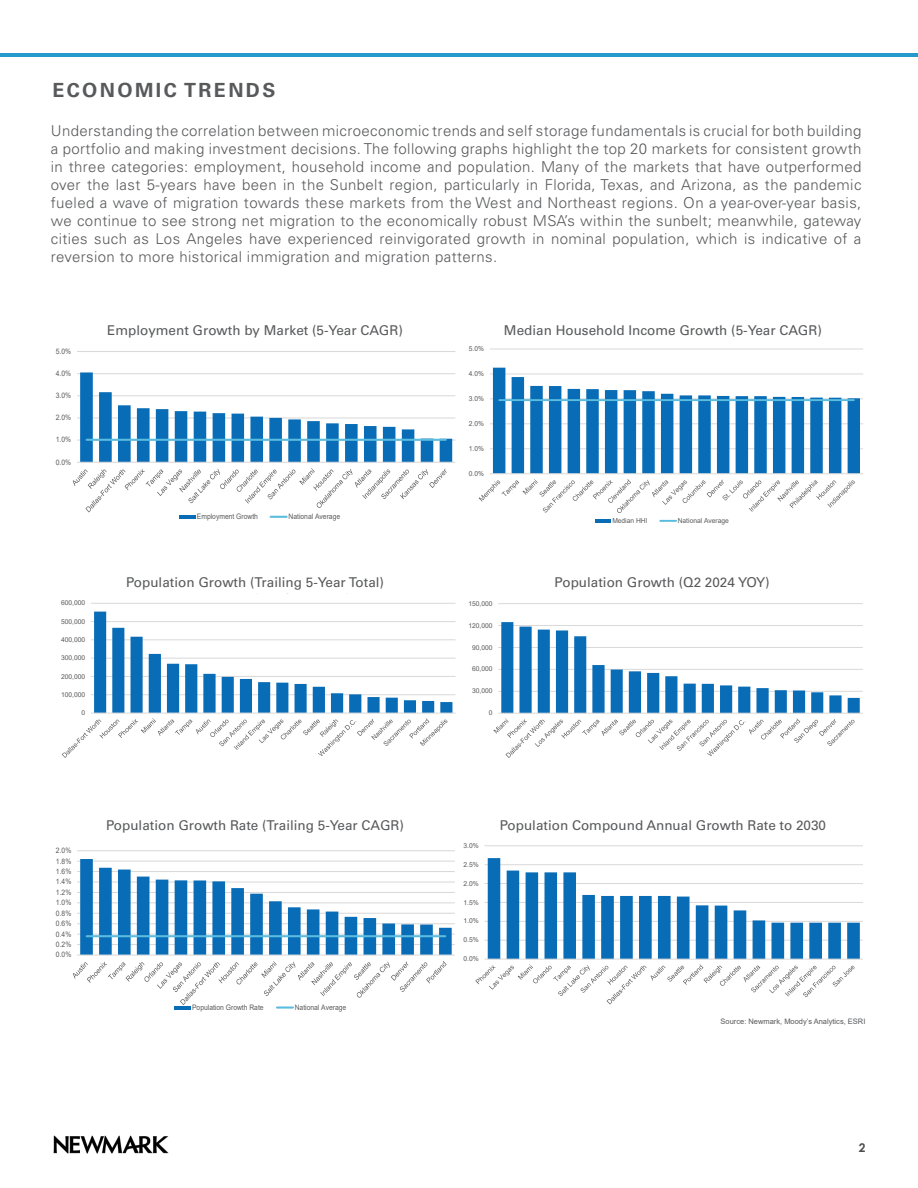
<style>
.page{position:relative;width:918px;height:1188px;background:#fff}
.page>*{position:absolute;margin:0;border:0;box-sizing:border-box;transform-origin:0 0}
.t1{font:700 19.5px "Univers LT Pro 65";letter-spacing:.125em;color:#58595b}
.t2{font:300 15px/18px "Univers LT Pro 45";letter-spacing:.025em;color:#58595b;text-align:justify}
.t3{font:13.5px "Univers LT Pro 55 Roman";color:#58595b}
.t4{font:700 12px "Century Gothic";color:#4d4d4f}
.t5{font:10.35px "Arial";color:#595a5a;scale:.9 1}
.t6{font:10.05px "Arial";color:#595a5a}
.t7{font:9.3px "Arial";color:#595a5a}
.t8{font:7.5px "Arial";letter-spacing:-.005em;color:#595a5a;scale:.9 1}
.t9{font:7.5px "Arial";color:#58595b}
.t10{font:6.9px "Arial";letter-spacing:-.005em;color:#595a5a}
.t11{font:6.75px "Arial";letter-spacing:-.005em;color:#595a5a}
</style>
<div class="page">
<img style="left:54px;top:1136px;width:114px;height:18px">
<hr style="left:0;top:53px;width:918px;height:3px;background:#269acd">
<hr style="left:91px;top:603px;width:365px;height:1px;background:#dad9d9">
<hr style="left:91px;top:621px;width:365px;height:1px;background:#dad9d9">
<hr style="left:91px;top:640px;width:365px;height:1px;background:#dad9d9">
<hr style="left:91px;top:658px;width:365px;height:1px;background:#dad9d9">
<hr style="left:91px;top:676px;width:365px;height:1px;background:#dad9d9">
<hr style="left:91px;top:694px;width:365px;height:1px;background:#dad9d9">
<hr style="left:91px;top:713px;width:365px;height:1px;background:#dad9d9">
<svg style="left:62px;top:612px;width:390px;height:146px"></svg>
<hr style="left:77px;top:850px;width:378px;height:1px;background:#dad9d9">
<hr style="left:77px;top:861px;width:378px;height:1px;background:#dad9d9">
<hr style="left:77px;top:871px;width:378px;height:1px;background:#dad9d9">
<hr style="left:77px;top:882px;width:378px;height:1px;background:#dad9d9">
<hr style="left:77px;top:892px;width:378px;height:1px;background:#dad9d9">
<hr style="left:77px;top:903px;width:378px;height:1px;background:#dad9d9">
<hr style="left:77px;top:913px;width:378px;height:1px;background:#dad9d9">
<hr style="left:77px;top:923px;width:378px;height:1px;background:#dad9d9">
<hr style="left:77px;top:934px;width:378px;height:1px;background:#dad9d9">
<hr style="left:77px;top:944px;width:378px;height:1px;background:#dad9d9">
<svg style="left:80px;top:859px;width:372px;height:96px"></svg>
<hr style="left:77px;top:955px;width:378px;height:1px;background:#dad9d9">
<hr style="left:87px;top:935px;width:358px;height:2px;background:#5abcdf">
<svg style="left:73px;top:961px;width:374px;height:48px"></svg>
<hr style="left:498px;top:603px;width:365px;height:1px;background:#dad9d9">
<hr style="left:498px;top:625px;width:365px;height:1px;background:#dad9d9">
<hr style="left:498px;top:647px;width:365px;height:1px;background:#dad9d9">
<hr style="left:498px;top:669px;width:365px;height:1px;background:#dad9d9">
<hr style="left:498px;top:691px;width:365px;height:1px;background:#dad9d9">
<hr style="left:498px;top:713px;width:365px;height:1px;background:#dad9d9">
<svg style="left:493px;top:622px;width:367px;height:136px"></svg>
<hr style="left:485px;top:845px;width:378px;height:1px;background:#dad9d9">
<hr style="left:485px;top:864px;width:378px;height:1px;background:#dad9d9">
<hr style="left:485px;top:883px;width:378px;height:1px;background:#dad9d9">
<hr style="left:485px;top:902px;width:378px;height:1px;background:#dad9d9">
<hr style="left:485px;top:921px;width:378px;height:1px;background:#dad9d9">
<hr style="left:485px;top:940px;width:378px;height:1px;background:#dad9d9">
<hr style="left:485px;top:959px;width:378px;height:1px;background:#dad9d9">
<svg style="left:475px;top:858px;width:385px;height:146px"></svg>
<hr style="left:490px;top:349px;width:373px;height:1px;background:#dad9d9">
<hr style="left:490px;top:374px;width:373px;height:1px;background:#dad9d9">
<hr style="left:490px;top:399px;width:373px;height:1px;background:#dad9d9">
<hr style="left:490px;top:423px;width:373px;height:1px;background:#dad9d9">
<hr style="left:490px;top:448px;width:373px;height:1px;background:#dad9d9">
<hr style="left:490px;top:473px;width:373px;height:1px;background:#dad9d9">
<svg style="left:479px;top:368px;width:381px;height:145px"></svg>
<hr style="left:595px;top:519px;width:16px;height:4px;background:#086cb6">
<svg style="left:660px;top:520px;width:16px;height:2px"></svg>
<hr style="left:77px;top:351px;width:378px;height:1px;background:#dad9d9">
<hr style="left:77px;top:373px;width:378px;height:1px;background:#dad9d9">
<hr style="left:77px;top:395px;width:378px;height:1px;background:#dad9d9">
<hr style="left:77px;top:418px;width:378px;height:1px;background:#dad9d9">
<hr style="left:77px;top:440px;width:378px;height:1px;background:#dad9d9">
<svg style="left:80px;top:372px;width:372px;height:90px"></svg>
<hr style="left:77px;top:462px;width:378px;height:1px;background:#dad9d9">
<hr style="left:86px;top:439px;width:360px;height:2px;background:#5abcdf">
<hr style="left:179px;top:515px;width:16px;height:4px;background:#086cb6">
<svg style="left:73px;top:468px;width:374px;height:50px"></svg>
<h1 class="t1" style="left:52px;top:76px;width:224px">ECONOMIC TRENDS</h1>
<p class="t2" style="left:51px;top:121px;width:812px">Understanding the correlation between microeconomic trends and self storage fundamentals is crucial for both building a portfolio and making investment decisions. The following graphs highlight the top 20 markets for consistent growth in three categories: employment, household income and population. Many of the markets that have outperformed over the last 5-years have been in the Sunbelt region, particularly in Florida, Texas, and Arizona, as the pandemic fueled a wave of migration towards these markets from the West and Northeast regions. On a year-over-year basis, we continue to see strong net migration to the economically robust MSA’s within the sunbelt; meanwhile, gateway cities such as Los Angeles have experienced reinvigorated growth in nominal population, which is indicative of a reversion to more historical immigration and migration patterns.</p>
<p class="t8" style="left:56px;top:346px;width:19px">5.0%</p>
<p class="t8" style="left:56px;top:368px;width:19px">4.0%</p>
<p class="t8" style="left:56px;top:390px;width:19px">3.0%</p>
<p class="t8" style="left:56px;top:412px;width:19px">2.0%</p>
<p class="t8" style="left:56px;top:435px;width:19px">1.0%</p>
<p class="t8" style="left:56px;top:457px;width:19px">0.0%</p>
<p class="t11" style="left:61px;top:598px;width:26px">600,000</p>
<p class="t11" style="left:61px;top:617px;width:26px">500,000</p>
<p class="t11" style="left:61px;top:635px;width:26px">400,000</p>
<p class="t11" style="left:61px;top:653px;width:26px">300,000</p>
<p class="t11" style="left:61px;top:672px;width:26px">200,000</p>
<p class="t11" style="left:61px;top:690px;width:26px">100,000</p>
<p class="t11" style="left:82px;top:708px;width:5px">0</p>
<p class="t3" style="left:107px;top:320px;width:297px">Employment Growth by Market (5-Year CAGR)</p>
<p class="t3" style="left:504px;top:320px;width:319px">Median Household Income Growth (5-Year CAGR)</p>
<p class="t5" style="left:144px;top:327px;width:253px">Employment Growth by Market (Trailing 5-Year CAGR)</p>
<p class="t10" style="left:469px;top:344px;width:17px">5.0%</p>
<p class="t10" style="left:469px;top:369px;width:17px">4.0%</p>
<p class="t10" style="left:469px;top:394px;width:17px">3.0%</p>
<p class="t10" style="left:469px;top:419px;width:17px">2.0%</p>
<p class="t10" style="left:469px;top:444px;width:17px">1.0%</p>
<p class="t8" style="left:197px;top:511px;width:69px">Employment Growth</p>
<p class="t8" style="left:288px;top:511px;width:59px">National Average</p>
<p class="t10" style="left:469px;top:469px;width:17px">0.0%</p>
<p class="t10" style="left:612px;top:516px;width:37px">Median HHI</p>
<p class="t10" style="left:678px;top:516px;width:53px">National Average</p>
<p class="t3" style="left:126px;top:573px;width:260px">Population Growth (Trailing 5-Year Total)</p>
<p class="t3" style="left:555px;top:573px;width:217px">Population Growth (Q2 2024 YOY)</p>
<p class="t6" style="left:170px;top:580px;width:182px">Population Growth (Trailing 5-Year Total)</p>
<p class="t6" style="left:592px;top:581px;width:152px">Population Growth (Q2 2024 YoY)</p>
<p class="t11" style="left:468px;top:599px;width:26px">150,000</p>
<p class="t11" style="left:468px;top:621px;width:26px">120,000</p>
<p class="t11" style="left:472px;top:643px;width:22px">90,000</p>
<p class="t11" style="left:472px;top:664px;width:22px">60,000</p>
<p class="t11" style="left:472px;top:686px;width:22px">30,000</p>
<p class="t11" style="left:489px;top:708px;width:5px">0</p>
<p class="t8" style="left:56px;top:845px;width:19px">2.0%</p>
<p class="t8" style="left:56px;top:856px;width:19px">1.8%</p>
<p class="t8" style="left:56px;top:866px;width:19px">1.6%</p>
<p class="t8" style="left:56px;top:877px;width:19px">1.4%</p>
<p class="t8" style="left:56px;top:887px;width:19px">1.2%</p>
<p class="t8" style="left:56px;top:897px;width:19px">1.0%</p>
<p class="t8" style="left:56px;top:908px;width:19px">0.8%</p>
<p class="t8" style="left:56px;top:918px;width:19px">0.6%</p>
<p class="t8" style="left:56px;top:929px;width:19px">0.4%</p>
<p class="t8" style="left:56px;top:939px;width:19px">0.2%</p>
<p class="t8" style="left:56px;top:950px;width:19px">0.0%</p>
<p class="t3" style="left:106px;top:816px;width:300px">Population Growth Rate (Trailing 5-Year CAGR)</p>
<p class="t3" style="left:500px;top:816px;width:328px">Population Compound Annual Growth Rate to 2030</p>
<p class="t7" style="left:559px;top:824px;width:213px">Population Compound Annual Growth Rate to 2030</p>
<p class="t11" style="left:463px;top:841px;width:17px">3.0%</p>
<p class="t11" style="left:463px;top:860px;width:17px">2.5%</p>
<p class="t11" style="left:463px;top:879px;width:17px">2.0%</p>
<p class="t11" style="left:463px;top:898px;width:17px">1.5%</p>
<p class="t11" style="left:463px;top:916px;width:17px">1.0%</p>
<p class="t11" style="left:463px;top:935px;width:17px">0.5%</p>
<p class="t8" style="left:192px;top:1002px;width:81px">Population Growth Rate</p>
<p class="t8" style="left:295px;top:1002px;width:59px">National Average</p>
<p class="t11" style="left:463px;top:954px;width:17px">0.0%</p>
<p class="t9" style="left:721px;top:1016px;width:146px">Source: Newmark, Moody’s Analytics, ESRI</p>
<p class="t4" style="left:859px;top:1140px;width:8px">2</p>
</div>
